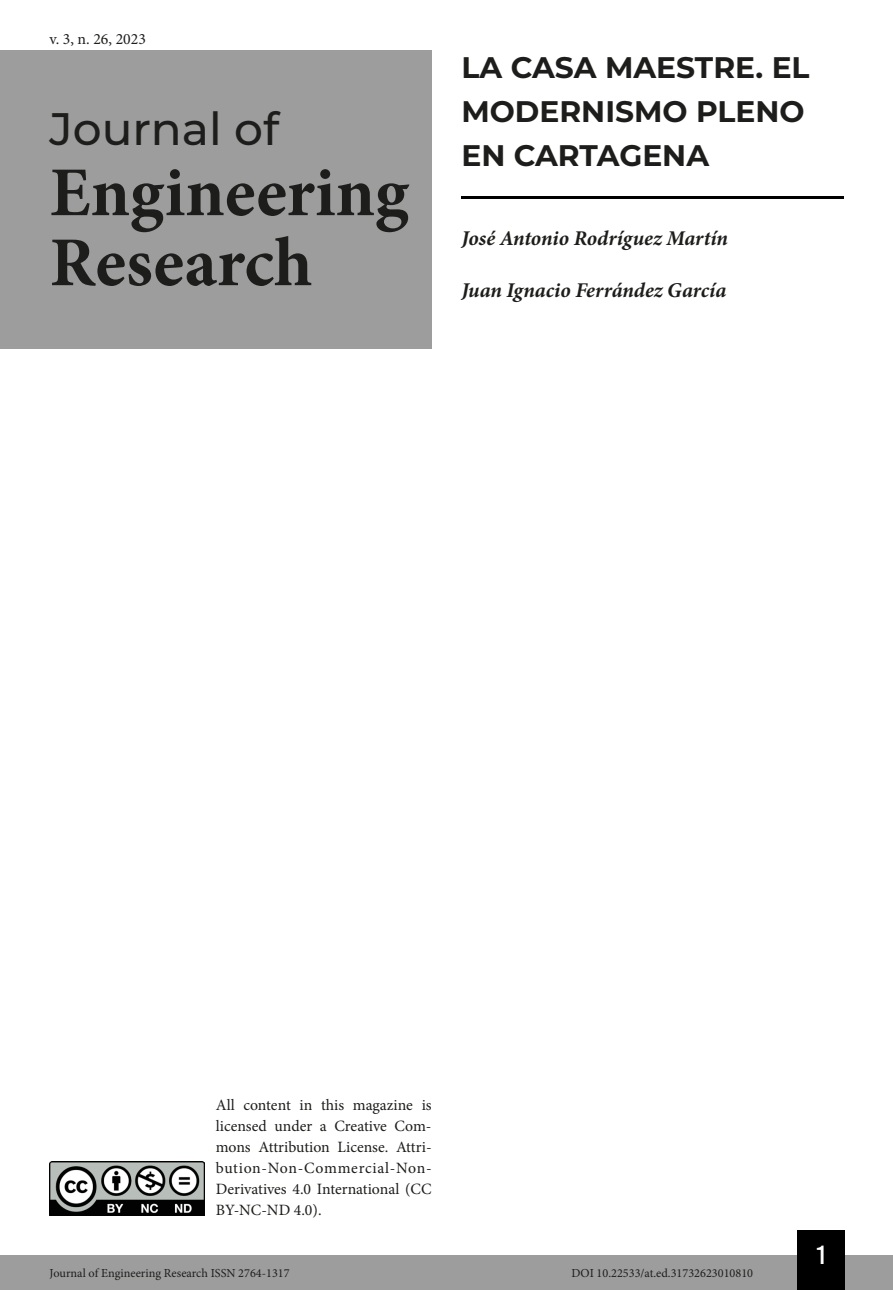
<style>
.page{position:relative;width:893px;height:1290px;background:#fff}
.page>*{position:absolute;margin:0;border:0;box-sizing:border-box;transform-origin:0 0}
.t1{font:700 70px/70px "Minion Pro";color:#1d1d1b}
.t2{font:500 45.5px "Montserrat";color:#1d1d1b}
.t3{font:700 29.75px/43.8px "Montserrat";color:#1d1d1b}
.t4{font:26.25px "Bebas Kai";color:#fff}
.t5{font:italic 700 21px "Minion Pro";color:#1d1d1b}
.t6{font:15.75px/21px "Minion Pro";color:#1d1d1b;text-align:justify}
.t7{font:12.25px "Minion Pro";color:#1d1d1b}
</style>
<div class="page">
<div style="left:0;top:1255px;width:893px;height:35px;background:#9d9d9d"></div>
<div style="left:797px;top:1230px;width:48px;height:60px;background:#000"></div>
<img style="left:50px;top:1161px;width:154px;height:54px">
<div style="left:0;top:50px;width:432px;height:298px;background:#9d9d9d"></div>
<hr style="left:461px;top:197px;width:382px;height:2px;background:#000">
<p class="t6" style="left:50px;top:28px;width:98px">v. 3, n. 26, 2023</p>
<h2 class="t2" style="left:50px;top:97px;width:231px">Journal of</h2>
<h1 class="t1" style="left:50px;top:157px;width:361px">Engineering<br>Research</h1>
<h3 class="t3" style="left:461px;top:44px;width:350px">LA CASA MAESTRE. EL<br>MODERNISMO PLENO<br>EN CARTAGENA</h3>
<h3 class="t5" style="left:461px;top:223px;width:268px">José Antonio Rodríguez Martín</h3>
<h3 class="t5" style="left:461px;top:275px;width:266px">Juan Ignacio Ferrández García</h3>
<p class="t6" style="left:216px;top:1095px;width:217px">All content in this magazine is licensed under a Creative Com&shy;mons Attribution License. Attri&shy;bution-Non-Commercial-Non-Derivatives 4.0 International (CC BY-NC-ND 4.0).</p>
<h3 class="t4" style="left:817px;top:1241px;width:10px">1</h3>
<p class="t7" style="left:50px;top:1265px;width:242px">Journal of Engineering Research ISSN 2764-1317</p>
<p class="t7" style="left:571px;top:1265px;width:183px">DOI 10.22533/at.ed.31732623010810</p>
</div>
